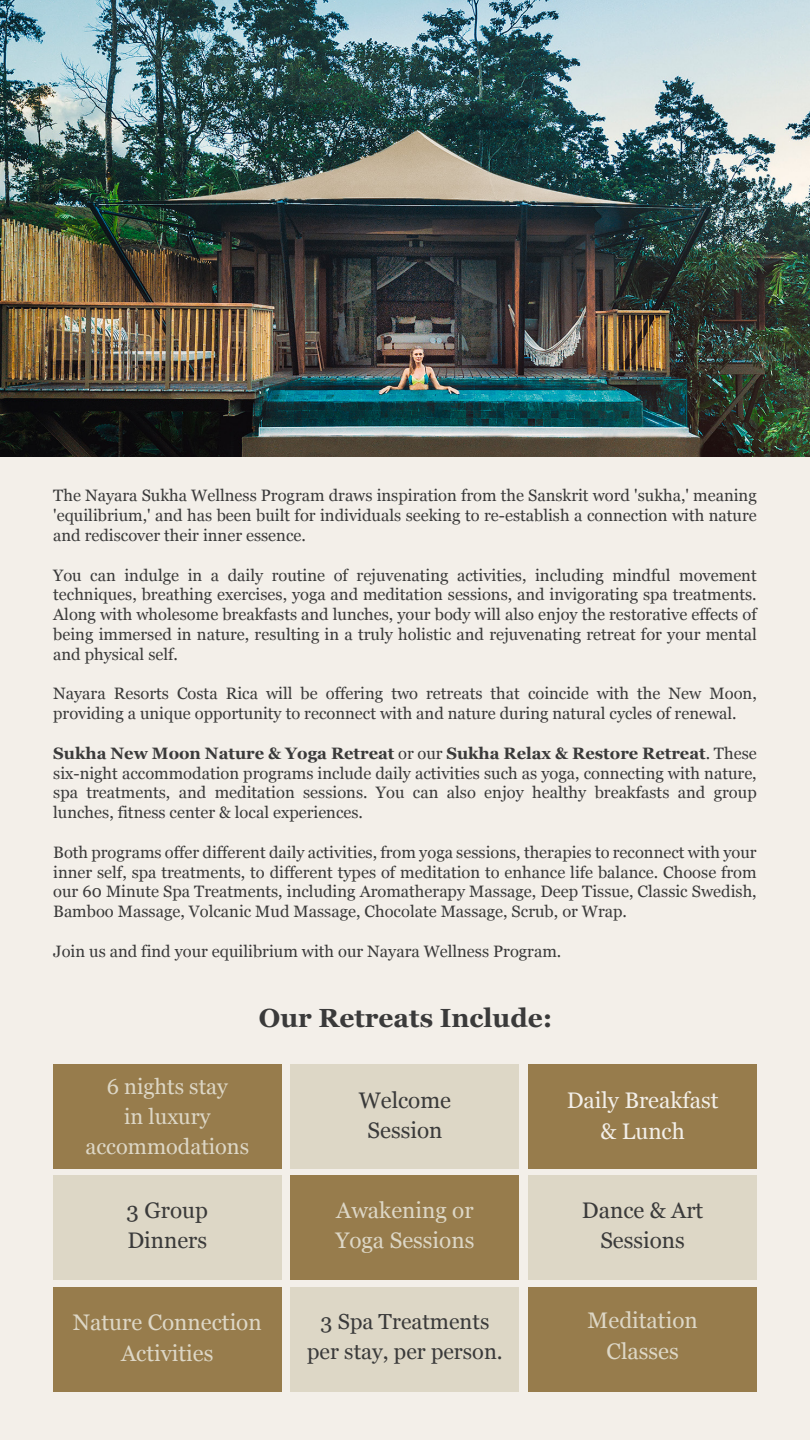
<style>
.page{position:relative;width:810px;height:1440px;background:#fff}
.page>*{position:absolute;margin:0;border:0;box-sizing:border-box;transform-origin:0 0}
.t1{font:700 26.25px "Georgia";color:#3a3a3a}
.t2{font:22.5px/30.2px "Georgia";color:#ddd7c6;text-align:center}
.t3{font:22.5px/30.2px "Georgia";color:#3a3a3a;text-align:center}
.t4{font:22.5px/30.2px "Georgia";color:#f3efe9;text-align:center}
.t5{font:21.75px/30.2px "Georgia";color:#ddd7c6;text-align:center}
.t6{font:21.75px/30.2px "Georgia";color:#3a3a3a;text-align:center}
.t7{font:16.5px/19.8px "Georgia";color:#3a3a3a;text-align:justify}
.s1{font-weight:700}
</style>
<div class="page">
<div style="left:0;top:244px;width:810px;height:1196px;background:#f3efe9"></div>
<div style="left:53px;top:1064px;width:228px;height:104px;background:#977c4c"></div>
<div style="left:53px;top:1176px;width:228px;height:104px;background:#ddd7c6"></div>
<div style="left:53px;top:1287px;width:228px;height:105px;background:#977c4c"></div>
<div style="left:291px;top:1064px;width:228px;height:104px;background:#ddd7c6"></div>
<div style="left:291px;top:1176px;width:228px;height:104px;background:#977c4c"></div>
<div style="left:291px;top:1287px;width:228px;height:105px;background:#ddd7c6"></div>
<div style="left:529px;top:1064px;width:228px;height:104px;background:#977c4c"></div>
<div style="left:529px;top:1176px;width:228px;height:104px;background:#ddd7c6"></div>
<div style="left:529px;top:1287px;width:228px;height:105px;background:#977c4c"></div>
<img style="left:0;top:0;width:810px;height:457px">
<p class="t7" style="left:53px;top:486px;width:705px">The Nayara Sukha Wellness Program draws inspiration from the Sanskrit word 'sukha,' meaning 'equilibrium,' and has been built for individuals seeking to re-establish a connection with nature and rediscover their inner essence.</p>
<p class="t7" style="left:53px;top:565px;width:705px">You can indulge in a daily routine of rejuvenating activities, including mindful movement techniques, breathing exercises, yoga and meditation sessions, and invigorating spa treatments.<br>Along with wholesome breakfasts and lunches, your body will also enjoy the restorative effects of being immersed in nature, resulting in a truly holistic and rejuvenating retreat for your mental and physical self.</p>
<p class="t7" style="left:53px;top:684px;width:705px">Nayara Resorts Costa Rica will be offering two retreats that coincide with the New Moon, providing a unique opportunity to reconnect with and nature during natural cycles of renewal.</p>
<p class="t7" style="left:53px;top:743px;width:705px"><span class="s1">Sukha New Moon Nature &amp; Yoga Retreat</span> or our <span class="s1">Sukha Relax &amp; Restore Retreat</span>. These six-night accommodation programs include daily activities such as yoga, connecting with nature, spa treatments, and meditation sessions. You can also enjoy healthy breakfasts and group lunches, fitness center &amp; local experiences.</p>
<p class="t7" style="left:53px;top:842px;width:705px">Both programs offer different daily activities, from yoga sessions, therapies to reconnect with your inner self, spa treatments, to different types of meditation to enhance life balance. Choose from our 60 Minute Spa Treatments, including Aromatherapy Massage, Deep Tissue, Classic Swedish, Bamboo Massage, Volcanic Mud Massage, Chocolate Massage, Scrub, or Wrap.</p>
<p class="t7" style="left:53px;top:941px;width:510px">Join us and find your equilibrium with our Nayara Wellness Program.</p>
<h1 class="t1" style="left:259px;top:998px;width:295px">Our Retreats Include:</h1>
<h3 class="t5" style="left:85px;top:1071px;width:165px">6 nights stay<br>in luxury accommodations</h3>
<h2 class="t3" style="left:359px;top:1085px;width:94px">Welcome<br>Session</h2>
<h2 class="t4" style="left:567px;top:1085px;width:154px">Daily Breakfast &amp; Lunch</h2>
<h2 class="t3" style="left:127px;top:1195px;width:83px;text-align:left">3 Group<br>Dinners</h2>
<h2 class="t2" style="left:336px;top:1195px;width:140px;text-align:left">Awakening or<br>Yoga Sessions</h2>
<h2 class="t3" style="left:582px;top:1195px;width:123px">Dance &amp; Art<br>Sessions</h2>
<h2 class="t2" style="left:73px;top:1308px;width:190px">Nature Connection<br>Activities</h2>
<h2 class="t2" style="left:588px;top:1306px;width:112px">Meditation<br>Classes</h2>
<h3 class="t6" style="left:307px;top:1306px;width:197px">3 Spa Treatments per stay, per person.</h3>
</div>
